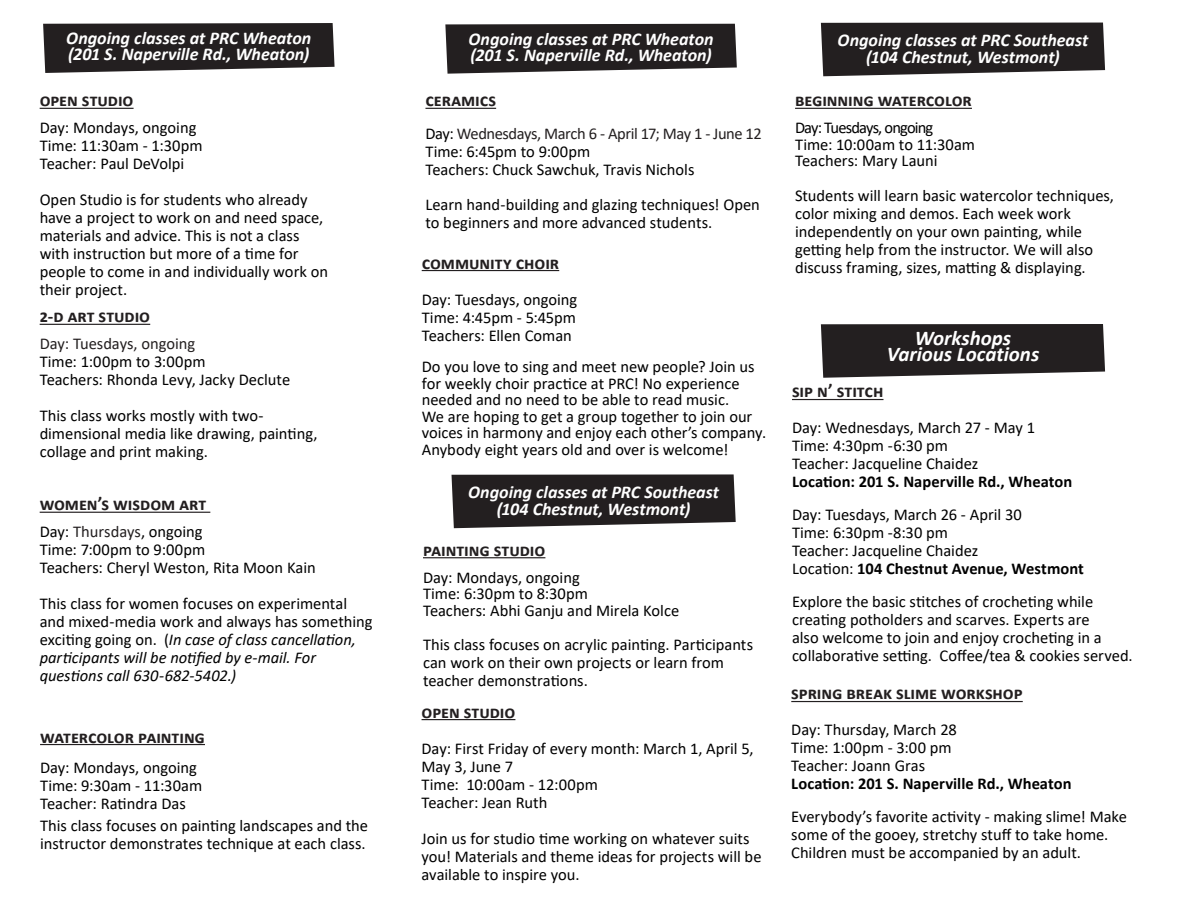
<style>
.page{position:relative;width:1188px;height:918px;background:#fff}
.page>*{position:absolute;margin:0;border:0;box-sizing:border-box;transform-origin:0 0}
.Photo_Captions{font:italic 700 21px "Calibri";color:#fff}
.Photo_Captions-2{font:italic 700 18px/16.5px "Calibri";color:#fff}
.inside_tri-fold_body{font:700 18px "Calibri";letter-spacing:-.005em;color:#231f20}
.inside_tri-fold_body-2{font:16.5px/18px "Calibri";color:#000}
.s1{color:#231f20}
.s2{font-style:italic}
.s3{font-weight:700}
</style>
<div class="page">
<svg style="left:445px;top:23px;width:292px;height:51px;background:#383435"></svg>
<svg style="left:821px;top:324px;width:284px;height:54px;background:#322e2f"></svg>
<svg style="left:452px;top:474px;width:284px;height:54px;background:#322e2f"></svg>
<svg style="left:821px;top:22px;width:284px;height:54px;background:#322e2f"></svg>
<hr style="left:423px;top:557px;width:122px;height:1px;background:#231f20">
<hr style="left:40px;top:512px;width:170px;height:1px;background:#231f20">
<hr style="left:40px;top:744px;width:165px;height:1px;background:#231f20">
<hr style="left:425px;top:108px;width:71px;height:1px;background:#231f20">
<hr style="left:422px;top:270px;width:137px;height:1px;background:#231f20">
<hr style="left:40px;top:108px;width:94px;height:1px;background:#231f20">
<hr style="left:40px;top:324px;width:110px;height:1px;background:#231f20">
<svg style="left:43px;top:23px;width:292px;height:50px;background:#343031"></svg>
<hr style="left:795px;top:108px;width:177px;height:1px;background:#231f20">
<hr style="left:792px;top:399px;width:92px;height:1px;background:#231f20">
<hr style="left:422px;top:719px;width:93px;height:1px;background:#231f20">
<hr style="left:791px;top:701px;width:232px;height:1px;background:#231f20">
<p class="Photo_Captions-2" style="left:66px;top:29px;width:247px">Ongoing classes at PRC Wheaton (201 S. Naperville Rd., Wheaton)</p>
<p class="inside_tri-fold_body" style="left:40px;top:88px;width:95px">OPEn Studio</p>
<p class="inside_tri-fold_body-2" style="left:40px;top:118px;width:165px">Day: Mondays, ongoing<br>Time: 11:30am - 1:30pm<br>Teacher: Paul DeVolpi</p>
<p class="inside_tri-fold_body-2" style="left:40px;top:190px;width:290px">Open Studio is for students who already have a project to work on and need space, materials and advice. This is not a class with instruction but more of a time for people to come in and individually work on their project.</p>
<p class="inside_tri-fold_body" style="left:40px;top:304px;width:112px">2-D art studio</p>
<p class="inside_tri-fold_body-2" style="left:40px;top:334px;width:252px"><span class="s1">Day: Tuesdays, ongoing<br></span>Time: 1:00pm to 3:00pm<br>Teachers: Rhonda Levy, Jacky Declute</p>
<p class="inside_tri-fold_body-2" style="left:40px;top:406px;width:279px">This class works mostly with two&shy;dimensional media like drawing, painting, collage and print making.</p>
<p class="inside_tri-fold_body" style="left:40px;top:491px;width:167px">Women’s Wisdom Art</p>
<p class="inside_tri-fold_body-2" style="left:40px;top:522px;width:278px">Day: <span class="s1">Thursdays</span>, ongoing<br>Time: 7:00pm to 9:00pm<br>Teachers: Cheryl Weston, Rita Moon Kain</p>
<p class="inside_tri-fold_body-2" style="left:40px;top:594px;width:334px">This class for women focuses on experimental and mixed-media work and always has something exciting going on. (<span class="s2">In case of class cancellation, participants will be notified by e-mail. For questions call 630-682-5402.)</span></p>
<p class="inside_tri-fold_body" style="left:40px;top:724px;width:166px">watercolor painting</p>
<p class="inside_tri-fold_body-2" style="left:40px;top:758px;width:164px">Day: Mondays, ongoing<br>Time: 9:30am - 11:30am<br>Teacher: Ratindra Das</p>
<p class="inside_tri-fold_body-2" style="left:40px;top:816px;width:330px">This class focuses on painting landscapes and the instructor demonstrates technique at each class.</p>
<p class="Photo_Captions-2" style="left:469px;top:30px;width:247px">Ongoing classes at PRC Wheaton (201 S. Naperville Rd., Wheaton)</p>
<p class="inside_tri-fold_body" style="left:425px;top:88px;width:72px">Ceramics</p>
<p class="inside_tri-fold_body-2" style="left:425px;top:124px;width:338px">Day: <span class="s1">Wednesdays, March 6 - April 17; May 1 - June 12<br></span>Time: 6:45pm to 9:00pm<br>Teachers: Chuck Sawchuk, Travis Nichols</p>
<p class="inside_tri-fold_body-2" style="left:425px;top:195px;width:336px">Learn hand-building and glazing techniques! Open to beginners and more advanced students.</p>
<p class="inside_tri-fold_body" style="left:422px;top:250px;width:139px">Community Choir</p>
<p class="inside_tri-fold_body-2" style="left:422px;top:290px;width:157px;text-align:justify">Day: Tuesdays, ongoing Time: 4:45pm - 5:45pm Teachers: Ellen Coman</p>
<p class="inside_tri-fold_body-2" style="left:422px;top:358px;width:346px;line-height:16.5px">Do you love to sing and meet new people? Join us for weekly choir practice at PRC! No experience needed and no need to be able to read music.<br>We are hoping to get a group together to join our voices in harmony and enjoy each other’s company.<br>Anybody eight years old and over is welcome!</p>
<p class="Photo_Captions-2" style="left:468px;top:483px;width:252px">Ongoing classes at PRC Southeast</p>
<p class="Photo_Captions-2" style="left:497px;top:500px;width:195px">(104 Chestnut, Westmont)</p>
<p class="inside_tri-fold_body" style="left:423px;top:537px;width:124px">Painting studio</p>
<p class="inside_tri-fold_body-2" style="left:423px;top:569px;width:258px;line-height:16.5px">Day: Mondays, ongoing<br>Time: 6:30pm to 8:30pm<br>Teachers: Abhi Ganju and Mirela Kolce</p>
<p class="inside_tri-fold_body-2" style="left:423px;top:635px;width:332px">This class focuses on acrylic painting. Participants can work on their own projects or learn from teacher demonstrations.</p>
<p class="inside_tri-fold_body" style="left:422px;top:699px;width:95px">open studio</p>
<p class="inside_tri-fold_body-2" style="left:422px;top:739px;width:334px">Day: First Friday of every month: March 1, April 5,<br>May 3, June 7<br>Time: 10:00am - 12:00pm<br>Teacher: Jean Ruth</p>
<p class="inside_tri-fold_body-2" style="left:422px;top:829px;width:342px">Join us for studio time working on whatever suits you! Materials and theme ideas for projects will be available to inspire you.</p>
<p class="Photo_Captions-2" style="left:838px;top:31px;width:252px">Ongoing classes at PRC Southeast</p>
<p class="Photo_Captions-2" style="left:866px;top:48px;width:195px">(104 Chestnut, Westmont)</p>
<p class="inside_tri-fold_body" style="left:795px;top:88px;width:178px">bEginning Watercolor</p>
<p class="inside_tri-fold_body-2" style="left:795px;top:119px;width:182px;line-height:16.5px">Day: Tuesdays, ongoing<br>Time: 10:00am to 11:30am<br>Teachers: Mary Launi</p>
<p class="inside_tri-fold_body-2" style="left:795px;top:186px;width:321px">Students will learn basic watercolor techniques, color mixing and demos. Each week work independently on your own painting, while getting help from the instructor. We will also discuss framing, sizes, matting &amp; displaying.</p>
<p class="Photo_Captions" style="left:915px;top:323px;width:98px">Workshops</p>
<p class="Photo_Captions" style="left:887px;top:339px;width:154px">Various Locations</p>
<p class="inside_tri-fold_body" style="left:792px;top:379px;width:91px">Sip N’ StiTCH</p>
<p class="inside_tri-fold_body-2" style="left:792px;top:419px;width:282px">Day: Wednesdays, March 27 - May 1<br>Time: 4:30pm -6:30 pm<br>Teacher: Jacqueline Chaidez<br><span class="s3">Location: 201 S. Naperville Rd., Wheaton</span></p>
<p class="inside_tri-fold_body-2" style="left:792px;top:506px;width:293px">Day: Tuesdays, March 26 - April 30<br>Time: 6:30pm -8:30 pm<br>Teacher: Jacqueline Chaidez<br>Location: <span class="s3">104 Chestnut Avenue, Westmont</span></p>
<p class="inside_tri-fold_body-2" style="left:792px;top:593px;width:342px">Explore the basic stitches of crocheting while creating potholders and scarves. Experts are<br>also welcome to join and enjoy crocheting in a collaborative setting. Coffee/tea &amp; cookies served.</p>
<p class="inside_tri-fold_body" style="left:791px;top:681px;width:231px">Spring break Slime Workshop</p>
<p class="inside_tri-fold_body-2" style="left:791px;top:721px;width:282px">Day: Thursday, March 28<br>Time: 1:00pm - 3:00 pm<br>Teacher: Joann Gras<br><span class="s3">Location: 201 S. Naperville Rd., Wheaton</span></p>
<p class="inside_tri-fold_body-2" style="left:791px;top:808px;width:337px">Everybody’s favorite activity - making slime! Make some of the gooey, stretchy stuff to take home.<br>Children must be accompanied by an adult.</p>
</div>
